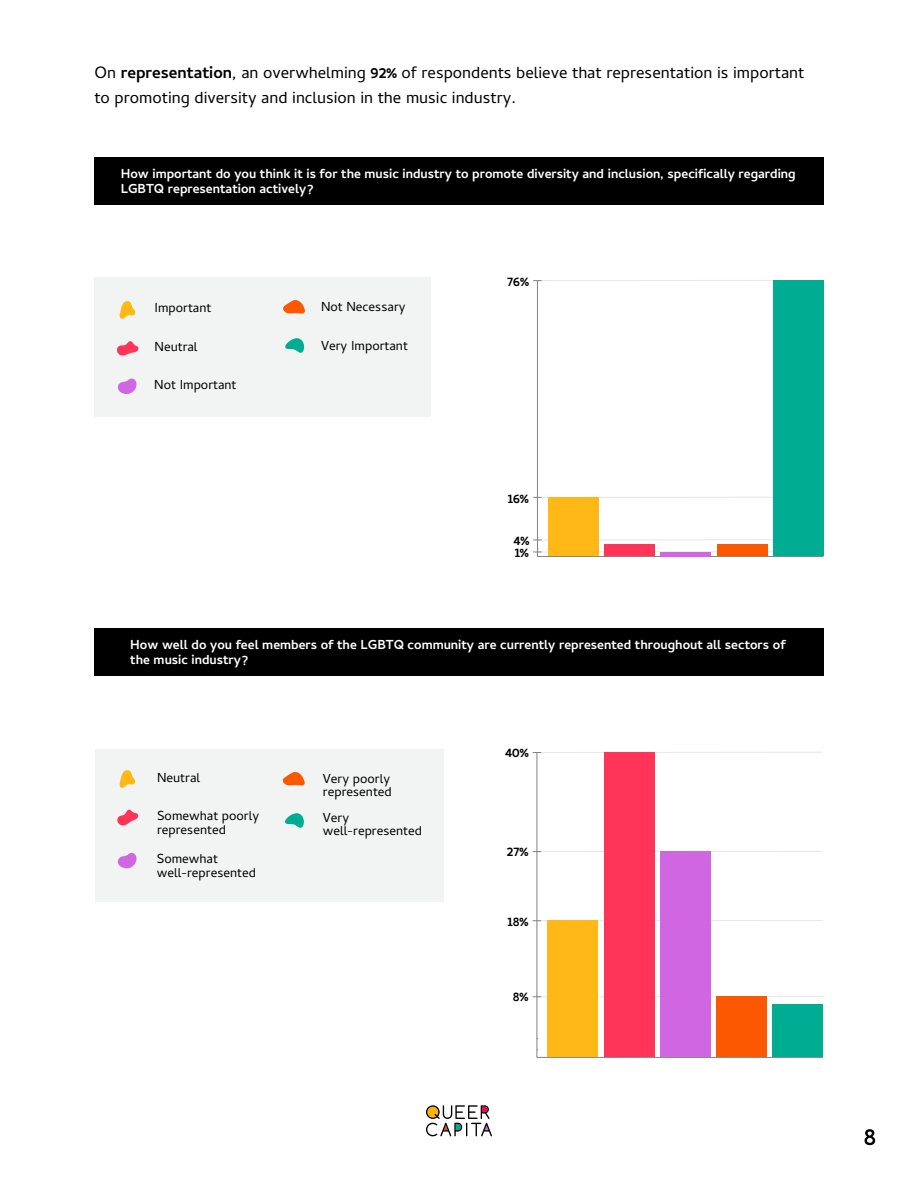
<style>
.page{position:relative;width:918px;height:1188px;background:#fff}
.page>*{position:absolute;margin:0;border:0;box-sizing:border-box;transform-origin:0 0}
.t1{font:20.85px/25px "Cambay Devanagari";color:#000}
.t2{font:700 17.7px "Cambay Devanagari";color:#000}
.t3{font:700 16.5px/15px "Cambay Devanagari";color:#fff}
.t4{font:16.5px/13.5px "Cambay Devanagari";color:#000}
.s1{font-weight:700}
</style>
<div class="page">
<svg style="left:865px;top:1129px;width:10px;height:16px"></svg>
<svg style="left:426px;top:1105px;width:66px;height:31px"></svg>
<hr style="left:0;top:1187px;width:918px;height:1px;background:#ffb815">
<hr style="left:537px;top:996px;width:286px;height:1px;background:#e6e7e8">
<hr style="left:537px;top:920px;width:285px;height:1px;background:#e6e7e8">
<hr style="left:537px;top:752px;width:285px;height:1px;background:#e6e7e8">
<hr style="left:537px;top:851px;width:285px;height:1px;background:#e6e7e8">
<hr style="left:537px;top:1057px;width:286px;height:1px;background:#808285">
<hr style="left:537px;top:752px;width:1px;height:306px;background:#808285">
<div style="left:548px;top:921px;width:50px;height:136px;background:#ffb815"></div>
<div style="left:604px;top:753px;width:51px;height:304px;background:#ff3458"></div>
<div style="left:660px;top:852px;width:51px;height:205px;background:#d166e3"></div>
<div style="left:716px;top:997px;width:51px;height:60px;background:#fc5801"></div>
<div style="left:773px;top:1004px;width:50px;height:53px;background:#00ad92"></div>
<div style="left:95px;top:749px;width:349px;height:153px;background:#f2f3f3"></div>
<svg style="left:283px;top:772px;width:22px;height:14px"></svg>
<svg style="left:118px;top:852px;width:19px;height:16px"></svg>
<svg style="left:117px;top:810px;width:21px;height:16px"></svg>
<svg style="left:120px;top:770px;width:15px;height:18px"></svg>
<svg style="left:285px;top:813px;width:19px;height:15px"></svg>
<div style="left:94px;top:628px;width:730px;height:48px;background:#000"></div>
<div style="left:94px;top:277px;width:337px;height:140px;background:#f2f3f3"></div>
<svg style="left:283px;top:300px;width:22px;height:14px"></svg>
<svg style="left:118px;top:378px;width:19px;height:16px"></svg>
<svg style="left:117px;top:341px;width:22px;height:15px"></svg>
<svg style="left:120px;top:301px;width:16px;height:18px"></svg>
<svg style="left:285px;top:338px;width:19px;height:15px"></svg>
<hr style="left:537px;top:551px;width:286px;height:1px;background:#e6e7e8">
<hr style="left:538px;top:539px;width:285px;height:1px;background:#e6e7e8">
<hr style="left:538px;top:497px;width:285px;height:1px;background:#e6e7e8">
<hr style="left:538px;top:280px;width:285px;height:1px;background:#e6e7e8">
<hr style="left:538px;top:556px;width:285px;height:1px;background:#808285">
<hr style="left:537px;top:281px;width:1px;height:276px;background:#808285">
<div style="left:548px;top:498px;width:51px;height:58px;background:#ffb815"></div>
<div style="left:604px;top:545px;width:51px;height:11px;background:#ff3458"></div>
<hr style="left:661px;top:552px;width:50px;height:4px;background:#d166e3">
<div style="left:717px;top:545px;width:51px;height:11px;background:#fc5801"></div>
<div style="left:773px;top:280px;width:51px;height:276px;background:#00ad92"></div>
<svg style="left:533px;top:537px;width:9px;height:4px"></svg>
<svg style="left:533px;top:548px;width:9px;height:5px"></svg>
<div style="left:94px;top:157px;width:730px;height:48px;background:#000"></div>
<p class="t1" style="left:94px;top:63px;width:711px">On <span class="s1">representation</span>, an overwhelming <span class="s1">92%</span> of respondents believe that representation is important to promoting diversity and inclusion in the music industry.</p>
<p class="t3" style="left:121px;top:165px;width:677px">How important do you think it is for the music industry to promote diversity and inclusion, specifically regarding<br>LGBTQ representation actively?</p>
<p class="t4" style="left:155px;top:303px;width:58px">Important</p>
<p class="t4" style="left:155px;top:342px;width:45px">Neutral</p>
<p class="t4" style="left:154px;top:380px;width:84px">Not Important</p>
<p class="t4" style="left:321px;top:302px;width:86px">Not Necessary</p>
<p class="t4" style="left:321px;top:341px;width:88px">Very Important</p>
<p class="t2" style="left:507px;top:270px;width:23px">76%</p>
<p class="t2" style="left:508px;top:486px;width:23px">16%</p>
<p class="t2" style="left:513px;top:528px;width:18px">4%</p>
<p class="t2" style="left:515px;top:540px;width:16px">1%</p>
<p class="t3" style="left:130px;top:636px;width:657px">How well do you feel members of the LGBTQ community are currently represented throughout all sectors of the music industry?</p>
<p class="t4" style="left:157px;top:773px;width:45px">Neutral</p>
<p class="t4" style="left:157px;top:811px;width:104px">Somewhat poorly represented</p>
<p class="t4" style="left:157px;top:854px;width:101px">Somewhat well-represented</p>
<p class="t4" style="left:323px;top:774px;width:70px">Very poorly represented</p>
<p class="t4" style="left:323px;top:813px;width:101px">Very well-represented</p>
<p class="t2" style="left:505px;top:741px;width:25px">40%</p>
<p class="t2" style="left:507px;top:839px;width:23px">27%</p>
<p class="t2" style="left:508px;top:909px;width:22px">18%</p>
<p class="t2" style="left:513px;top:985px;width:17px">8%</p>
</div>
